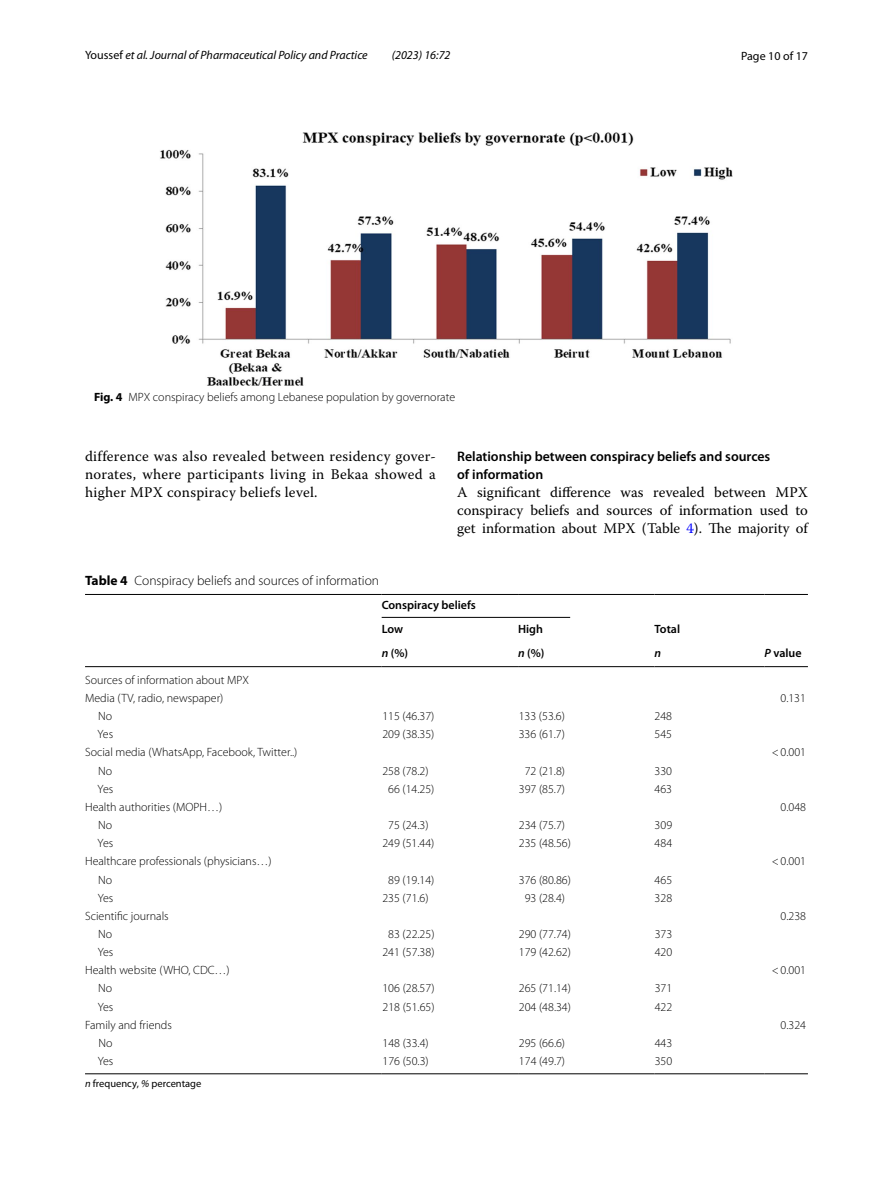
<style>
.page{position:relative;width:893px;height:1187px;background:#fff}
.page>*{position:absolute;margin:0;border:0;box-sizing:border-box;transform-origin:0 0}
.t1{font:14.7px/18px "Warnock Pro";letter-spacing:.015em;color:#000;text-align:justify}
.t2{font:600 13.8px/18px "Myriad Pro";color:#000}
.t3{font:300 13.5px "Myriad Pro";color:#000}
.t4{font:300 12px/18.1px "Myriad Pro";color:#000}
.t5{font:italic 12px "Myriad Pro";color:#000}
.t6{font:600 12px/24.2px "Myriad Pro";color:#000}
.t7{font:12px "Myriad Pro";color:#000}
.t8{font:italic 600 12px "Myriad Pro";color:#000}
.t9{font:10.5px "Myriad Pro";color:#000}
.s1{font-style:normal}
.s2{font-weight:700}
.s3{color:#00f}
.s4{font-style:italic}
</style>
<div class="page">
<img style="left:160px;top:133px;width:573px;height:252px">
<hr style="left:85px;top:594px;width:297px;height:1px;background:#000">
<hr style="left:85px;top:666px;width:297px;height:1px;background:#000">
<hr style="left:382px;top:594px;width:136px;height:1px;background:#000">
<hr style="left:518px;top:594px;width:136px;height:1px;background:#000">
<hr style="left:654px;top:594px;width:110px;height:1px;background:#000">
<hr style="left:764px;top:594px;width:44px;height:1px;background:#000">
<hr style="left:382px;top:666px;width:136px;height:1px;background:#000">
<hr style="left:518px;top:666px;width:136px;height:1px;background:#000">
<hr style="left:654px;top:666px;width:110px;height:1px;background:#000">
<hr style="left:764px;top:666px;width:44px;height:1px;background:#000">
<hr style="left:85px;top:1073px;width:297px;height:1px;background:#000">
<hr style="left:382px;top:1073px;width:136px;height:1px;background:#000">
<hr style="left:518px;top:1073px;width:136px;height:1px;background:#000">
<hr style="left:654px;top:1073px;width:110px;height:1px;background:#000">
<hr style="left:764px;top:1073px;width:44px;height:1px;background:#000">
<hr style="left:382px;top:617px;width:188px;height:1px;background:#000">
<p class="t5" style="left:85px;top:48px;width:284px"><span class="s1">Youssef</span> et al. Journal of Pharmaceutical Policy and Practice</p>
<p class="t5" style="left:392px;top:48px;width:60px">(2023) 16:72</p>
<p class="t7" style="left:741px;top:48px;width:68px">Page 10 of 17</p>
<p class="t4" style="left:94px;top:388px;width:363px"><span class="s2">Fig. 4</span> MPX conspiracy beliefs among Lebanese population by governorate</p>
<p class="t1" style="left:85px;top:447px;width:352px">difference was also revealed between residency gover&shy;norates, where participants living in Bekaa showed a higher MPX conspiracy beliefs level.</p>
<p class="t2" style="left:457px;top:447px;width:315px">Relationship between conspiracy beliefs and sources of information</p>
<p class="t1" style="left:457px;top:483px;width:352px">A significant difference was revealed between MPX conspiracy beliefs and sources of information used to get information about MPX (Table <span class="s3">4</span>). The majority of</p>
<p class="t3" style="left:85px;top:572px;width:296px"><span class="s2">Table 4</span> Conspiracy beliefs and sources of information</p>
<p class="t6" style="left:382px;top:592px;width:96px">Conspiracy beliefs<br>Low</p>
<p class="t6" style="left:518px;top:616px;width:26px">High</p>
<p class="t6" style="left:654px;top:616px;width:27px">Total</p>
<p class="t4" style="left:85px;top:671px;width:166px">Sources of information about MPX<br>Media (TV, radio, newspaper)</p>
<p class="t6" style="left:382px;top:640px;width:28px"><span class="s4">n</span> (%)</p>
<p class="t6" style="left:518px;top:640px;width:28px"><span class="s4">n</span> (%)</p>
<p class="t8" style="left:655px;top:645px;width:8px">n</p>
<p class="t6" style="left:764px;top:640px;width:39px"><span class="s4">P</span> value</p>
<p class="t4" style="left:780px;top:689px;width:27px">0.131</p>
<p class="t4" style="left:98px;top:707px;width:16px">No</p>
<p class="t4" style="left:382px;top:707px;width:54px">115 (46.37)</p>
<p class="t4" style="left:519px;top:707px;width:48px">133 (53.6)</p>
<p class="t4" style="left:655px;top:707px;width:19px">248</p>
<p class="t4" style="left:98px;top:725px;width:17px">Yes</p>
<p class="t4" style="left:382px;top:725px;width:54px">209 (38.35)</p>
<p class="t4" style="left:519px;top:725px;width:48px">336 (61.7)</p>
<p class="t4" style="left:655px;top:725px;width:19px">545</p>
<p class="t4" style="left:85px;top:743px;width:214px">Social media (WhatsApp, Facebook, Twitter..)</p>
<p class="t4" style="left:772px;top:743px;width:36px">&lt;0.001</p>
<p class="t4" style="left:98px;top:761px;width:16px">No</p>
<p class="t4" style="left:382px;top:761px;width:48px">258 (78.2)</p>
<p class="t4" style="left:525px;top:761px;width:42px">72 (21.8)</p>
<p class="t4" style="left:655px;top:761px;width:19px">330</p>
<p class="t4" style="left:98px;top:779px;width:17px">Yes</p>
<p class="t4" style="left:388px;top:779px;width:48px">66 (14.25)</p>
<p class="t4" style="left:519px;top:779px;width:48px">397 (85.7)</p>
<p class="t4" style="left:655px;top:779px;width:19px">463</p>
<p class="t4" style="left:85px;top:798px;width:139px">Health authorities (MOPH…)</p>
<p class="t4" style="left:780px;top:798px;width:27px">0.048</p>
<p class="t4" style="left:98px;top:816px;width:16px">No</p>
<p class="t4" style="left:388px;top:816px;width:42px">75 (24.3)</p>
<p class="t4" style="left:519px;top:816px;width:48px">234 (75.7)</p>
<p class="t4" style="left:655px;top:816px;width:19px">309</p>
<p class="t4" style="left:98px;top:834px;width:17px">Yes</p>
<p class="t4" style="left:382px;top:834px;width:54px">249 (51.44)</p>
<p class="t4" style="left:519px;top:834px;width:54px">235 (48.56)</p>
<p class="t4" style="left:655px;top:834px;width:19px">484</p>
<p class="t4" style="left:85px;top:852px;width:188px">Healthcare professionals (physicians…)</p>
<p class="t4" style="left:772px;top:852px;width:36px">&lt;0.001</p>
<p class="t4" style="left:98px;top:870px;width:16px">No</p>
<p class="t4" style="left:388px;top:870px;width:48px">89 (19.14)</p>
<p class="t4" style="left:519px;top:870px;width:54px">376 (80.86)</p>
<p class="t4" style="left:655px;top:870px;width:19px">465</p>
<p class="t4" style="left:98px;top:888px;width:17px">Yes</p>
<p class="t4" style="left:382px;top:888px;width:48px">235 (71.6)</p>
<p class="t4" style="left:525px;top:888px;width:42px">93 (28.4)</p>
<p class="t4" style="left:655px;top:888px;width:19px">328</p>
<p class="t4" style="left:85px;top:906px;width:85px">Scientific journals</p>
<p class="t4" style="left:781px;top:906px;width:27px">0.238</p>
<p class="t4" style="left:98px;top:925px;width:16px">No</p>
<p class="t4" style="left:388px;top:925px;width:48px">83 (22.25)</p>
<p class="t4" style="left:519px;top:925px;width:54px">290 (77.74)</p>
<p class="t4" style="left:655px;top:925px;width:19px">373</p>
<p class="t4" style="left:98px;top:943px;width:17px">Yes</p>
<p class="t4" style="left:382px;top:943px;width:54px">241 (57.38)</p>
<p class="t4" style="left:519px;top:943px;width:54px">179 (42.62)</p>
<p class="t4" style="left:655px;top:943px;width:19px">420</p>
<p class="t4" style="left:85px;top:961px;width:146px">Health website (WHO, CDC…)</p>
<p class="t4" style="left:772px;top:961px;width:36px">&lt;0.001</p>
<p class="t4" style="left:98px;top:979px;width:16px">No</p>
<p class="t4" style="left:382px;top:979px;width:54px">106 (28.57)</p>
<p class="t4" style="left:519px;top:979px;width:54px">265 (71.14)</p>
<p class="t4" style="left:655px;top:979px;width:19px">371</p>
<p class="t4" style="left:98px;top:997px;width:17px">Yes</p>
<p class="t4" style="left:382px;top:997px;width:54px">218 (51.65)</p>
<p class="t4" style="left:519px;top:997px;width:54px">204 (48.34)</p>
<p class="t4" style="left:655px;top:997px;width:19px">422</p>
<p class="t4" style="left:85px;top:1015px;width:88px">Family and friends</p>
<p class="t4" style="left:781px;top:1015px;width:27px">0.324</p>
<p class="t4" style="left:98px;top:1033px;width:16px">No</p>
<p class="t4" style="left:382px;top:1033px;width:48px">148 (33.4)</p>
<p class="t4" style="left:519px;top:1033px;width:48px">295 (66.6)</p>
<p class="t4" style="left:655px;top:1033px;width:19px">443</p>
<p class="t4" style="left:98px;top:1052px;width:17px">Yes</p>
<p class="t4" style="left:382px;top:1052px;width:48px">176 (50.3)</p>
<p class="t4" style="left:519px;top:1052px;width:48px">174 (49.7)</p>
<p class="t4" style="left:655px;top:1052px;width:19px">350</p>
<p class="t9" style="left:85px;top:1076px;width:118px"><span class="s4">n</span> frequency, <span class="s4">%</span> percentage</p>
</div>
